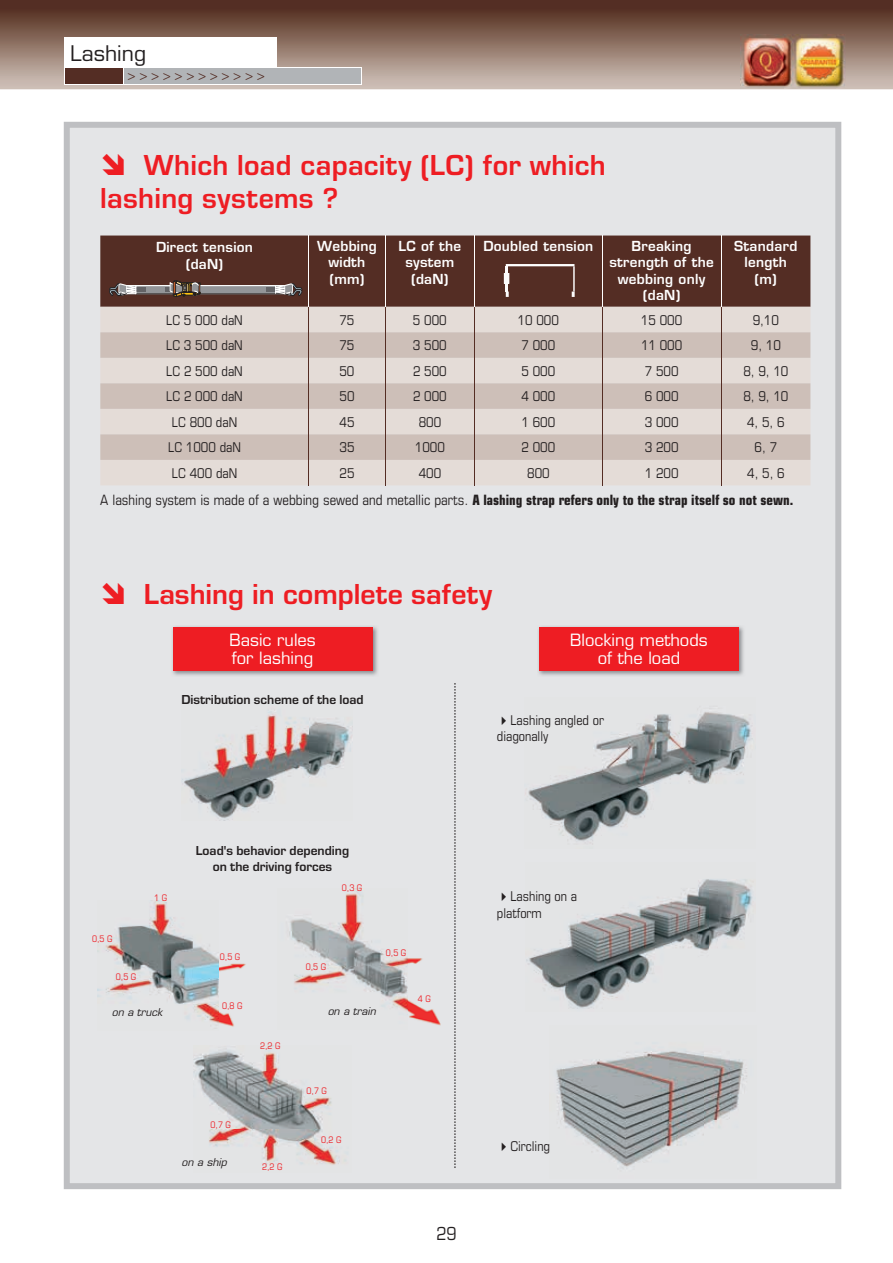
<style>
.page{position:relative;width:893px;height:1263px;background:#fff}
.page>*{position:absolute;margin:0;border:0;box-sizing:border-box;transform-origin:0 0}
.t1{font:700 30px/33px "Eurostile";letter-spacing:.01em;color:#ee1d23}
.t2{font:21px "Eurostile";color:#231f20}
.t3{font:condensed 18px "Eurostile";color:#231f20}
.t4{font:16.5px/18px "Eurostile";color:#fff;text-align:center}
.t5{font:condensed 14.25px "Eurostile";color:#231f20}
.t6{font:condensed 13.5px/16.5px "Eurostile";color:#231f20}
.t7{font:600 13.5px/16.5px "Eurostile";letter-spacing:.02em;color:#fff;text-align:center}
.t8{font:700 13.5px/16.5px "Eurostile";color:#231f20;text-align:center}
.t9{font:condensed 13.5px "Eurostile";color:#542d24}
.t10{font:italic 10.5px "Eurostile";color:#231f20}
.t11{font:condensed 9px "Eurostile";color:#ee1d23}
.s1{font-weight:700}
</style>
<div class="page">
<svg style="left:0;top:0;width:893px;height:89px;background:#86695d"></svg>
<div style="left:64px;top:38px;width:213px;height:30px;background:#fff"></div>
<div style="left:64px;top:68px;width:59px;height:17px;background:#542d24"></div>
<svg style="left:64px;top:68px;width:1px;height:16px"></svg>
<svg style="left:123px;top:38px;width:239px;height:46px"></svg>
<hr style="left:64px;top:84px;width:59px;height:1px;background:#fff">
<hr style="left:123px;top:84px;width:154px;height:1px;background:#fff">
<hr style="left:277px;top:84px;width:85px;height:1px;background:#fff">
<img style="left:741px;top:35px;width:104px;height:53px">
<div style="left:64px;top:122px;width:777px;height:1067px;background:#e4e5e7"></div>
<img style="left:98px;top:901px;width:162px;height:129px">
<img style="left:182px;top:701px;width:171px;height:119px">
<img style="left:278px;top:889px;width:174px;height:141px">
<img style="left:549px;top:1025px;width:207px;height:153px">
<img style="left:193px;top:1046px;width:158px;height:126px">
<svg style="left:454px;top:683px;width:2px;height:485px"></svg>
<img style="left:525px;top:697px;width:230px;height:152px">
<img style="left:525px;top:863px;width:231px;height:148px">
<div style="left:100px;top:236px;width:710px;height:71px;background:#542d24"></div>
<div style="left:100px;top:307px;width:710px;height:178px;background:#e4dcd7"></div>
<svg style="left:100px;top:332px;width:710px;height:128px;background:#d6cac4"></svg>
<svg style="left:308px;top:307px;width:1px;height:178px"></svg>
<svg style="left:385px;top:307px;width:1px;height:178px"></svg>
<svg style="left:474px;top:307px;width:1px;height:178px"></svg>
<svg style="left:602px;top:307px;width:1px;height:178px"></svg>
<svg style="left:721px;top:307px;width:1px;height:178px"></svg>
<hr style="left:308px;top:236px;width:1px;height:71px;background:#fff">
<hr style="left:385px;top:236px;width:1px;height:71px;background:#fff">
<hr style="left:474px;top:236px;width:1px;height:71px;background:#fff">
<hr style="left:602px;top:236px;width:1px;height:71px;background:#fff">
<hr style="left:721px;top:236px;width:1px;height:71px;background:#fff">
<img style="left:506px;top:264px;width:68px;height:2px">
<img style="left:573px;top:266px;width:2px;height:26px">
<svg style="left:504px;top:266px;width:5px;height:31px"></svg>
<svg style="left:572px;top:292px;width:3px;height:5px"></svg>
<div style="left:135px;top:286px;width:49px;height:8px;background:#939598"></div>
<hr style="left:127px;top:294px;width:57px;height:1px;background:#231f20">
<svg style="left:166px;top:287px;width:4px;height:5px"></svg>
<div style="left:136px;top:287px;width:9px;height:5px;background:#636366"></div>
<svg style="left:170px;top:281px;width:132px;height:16px;background:#776863"></svg>
<svg style="left:109px;top:283px;width:28px;height:13px"></svg>
<img style="left:537px;top:625px;width:208px;height:51px">
<div style="left:539px;top:627px;width:200px;height:43px;background:#ee1d23"></div>
<img style="left:171px;top:625px;width:208px;height:51px">
<div style="left:173px;top:627px;width:199px;height:43px;background:#ee1d23"></div>
<svg style="left:103px;top:154px;width:21px;height:21px"></svg>
<svg style="left:103px;top:582px;width:21px;height:22px"></svg>
<h2 class="t2" style="left:70px;top:41px;width:77px">Lashing</h2>
<p class="t9" style="left:128px;top:67px;width:139px">&gt;&gt;&gt;&gt;&gt;&gt;&gt;&gt;&gt;&gt;&gt;&gt;</p>
<h1 class="t1" style="left:100px;top:147px;width:507px;text-indent:44px">Which load capacity (LC) for which lashing systems ?</h1>
<p class="t7" style="left:156px;top:239px;width:98px">Direct tension (daN)</p>
<p class="t7" style="left:317px;top:237px;width:61px">Webbing width (mm)</p>
<p class="t7" style="left:398px;top:237px;width:64px">LC of the system (daN)</p>
<p class="t7" style="left:483px;top:237px;width:111px">Doubled tension</p>
<p class="t7" style="left:609px;top:237px;width:106px">Breaking strength of the webbing only (daN)</p>
<p class="t7" style="left:734px;top:237px;width:65px">Standard length (m)</p>
<p class="t6" style="left:166px;top:312px;width:78px">LC 5 000 daN</p>
<p class="t6" style="left:339px;top:312px;width:17px">75</p>
<p class="t6" style="left:413px;top:312px;width:35px">5 000</p>
<p class="t6" style="left:518px;top:312px;width:43px">10 000</p>
<p class="t6" style="left:641px;top:312px;width:43px">15 000</p>
<p class="t6" style="left:753px;top:312px;width:28px">9,10</p>
<p class="t6" style="left:166px;top:337px;width:78px">LC 3 500 daN</p>
<p class="t6" style="left:339px;top:337px;width:17px">75</p>
<p class="t6" style="left:413px;top:337px;width:35px">3 500</p>
<p class="t6" style="left:521px;top:337px;width:35px">7 000</p>
<p class="t6" style="left:641px;top:337px;width:43px">11 000</p>
<p class="t6" style="left:751px;top:337px;width:32px">9, 10</p>
<p class="t6" style="left:166px;top:363px;width:78px">LC 2 500 daN</p>
<p class="t6" style="left:339px;top:363px;width:17px">50</p>
<p class="t6" style="left:413px;top:363px;width:35px">2 500</p>
<p class="t6" style="left:521px;top:363px;width:35px">5 000</p>
<p class="t6" style="left:645px;top:363px;width:35px">7 500</p>
<p class="t6" style="left:743px;top:363px;width:47px">8, 9, 10</p>
<p class="t6" style="left:166px;top:388px;width:78px">LC 2 000 daN</p>
<p class="t6" style="left:339px;top:388px;width:17px">50</p>
<p class="t6" style="left:413px;top:388px;width:35px">2 000</p>
<p class="t6" style="left:521px;top:388px;width:35px">4 000</p>
<p class="t6" style="left:645px;top:388px;width:35px">6 000</p>
<p class="t6" style="left:743px;top:388px;width:47px">8, 9, 10</p>
<p class="t6" style="left:172px;top:414px;width:67px">LC 800 daN</p>
<p class="t6" style="left:340px;top:414px;width:17px">45</p>
<p class="t6" style="left:419px;top:414px;width:24px">800</p>
<p class="t6" style="left:521px;top:414px;width:35px">1 600</p>
<p class="t6" style="left:645px;top:414px;width:35px">3 000</p>
<p class="t6" style="left:747px;top:414px;width:39px">4, 5, 6</p>
<p class="t6" style="left:168px;top:439px;width:74px">LC 1000 daN</p>
<p class="t6" style="left:340px;top:439px;width:17px">35</p>
<p class="t6" style="left:415px;top:439px;width:32px">1000</p>
<p class="t6" style="left:521px;top:439px;width:35px">2 000</p>
<p class="t6" style="left:645px;top:439px;width:35px">3 200</p>
<p class="t6" style="left:755px;top:439px;width:24px">6, 7</p>
<p class="t6" style="left:172px;top:465px;width:67px">LC 400 daN</p>
<p class="t6" style="left:340px;top:465px;width:17px">25</p>
<p class="t6" style="left:419px;top:465px;width:24px">400</p>
<p class="t6" style="left:527px;top:465px;width:24px">800</p>
<p class="t6" style="left:645px;top:465px;width:35px">1 200</p>
<p class="t6" style="left:747px;top:465px;width:39px">4, 5, 6</p>
<p class="t5" style="left:100px;top:492px;width:694px">A lashing system is made of a webbing sewed and metallic parts. <span class="s1">A lashing strap refers only to the strap itself so not sewn.</span></p>
<h1 class="t1" style="left:144px;top:575px;width:350px">Lashing in complete safety</h1>
<p class="t4" style="left:229px;top:631px;width:88px;text-align:left">Basic rules for lashing</p>
<p class="t8" style="left:181px;top:690px;width:184px">Distribution scheme of the load</p>
<p class="t4" style="left:570px;top:631px;width:139px">Blocking methods of the load</p>
<p class="t11" style="left:92px;top:933px;width:22px">0,5 G</p>
<p class="t11" style="left:116px;top:971px;width:22px">0,5 G</p>
<p class="t11" style="left:154px;top:892px;width:14px">1 G</p>
<p class="t10" style="left:112px;top:1006px;width:52px">on a truck</p>
<p class="t8" style="left:196px;top:841px;width:155px">Load's behavior depending on the driving forces</p>
<p class="t11" style="left:342px;top:882px;width:22px">0,3 G</p>
<p class="t11" style="left:220px;top:951px;width:22px">0,5 G</p>
<p class="t11" style="left:386px;top:947px;width:22px">0,5 G</p>
<p class="t11" style="left:306px;top:961px;width:22px">0,5 G</p>
<p class="t11" style="left:222px;top:1000px;width:22px">0,8 G</p>
<p class="t10" style="left:328px;top:1005px;width:50px">on a train</p>
<p class="t11" style="left:418px;top:994px;width:14px">4 G</p>
<p class="t11" style="left:260px;top:1041px;width:22px">2,2 G</p>
<p class="t11" style="left:307px;top:1085px;width:22px">0,7 G</p>
<p class="t11" style="left:211px;top:1119px;width:22px">0,7 G</p>
<p class="t11" style="left:321px;top:1135px;width:22px">0,2 G</p>
<p class="t10" style="left:182px;top:1156px;width:47px">on a ship</p>
<p class="t11" style="left:262px;top:1161px;width:22px">2,2 G</p>
<h3 class="t3" style="left:436px;top:1223px;width:22px">29</h3>
<p class="t6" style="left:497px;top:711px;width:109px">✔Lashing angled or diagonally</p>
<p class="t6" style="left:497px;top:888px;width:82px">✔Lashing on a platform</p>
<p class="t6" style="left:497px;top:1137px;width:55px">✔Circling</p>
</div>
